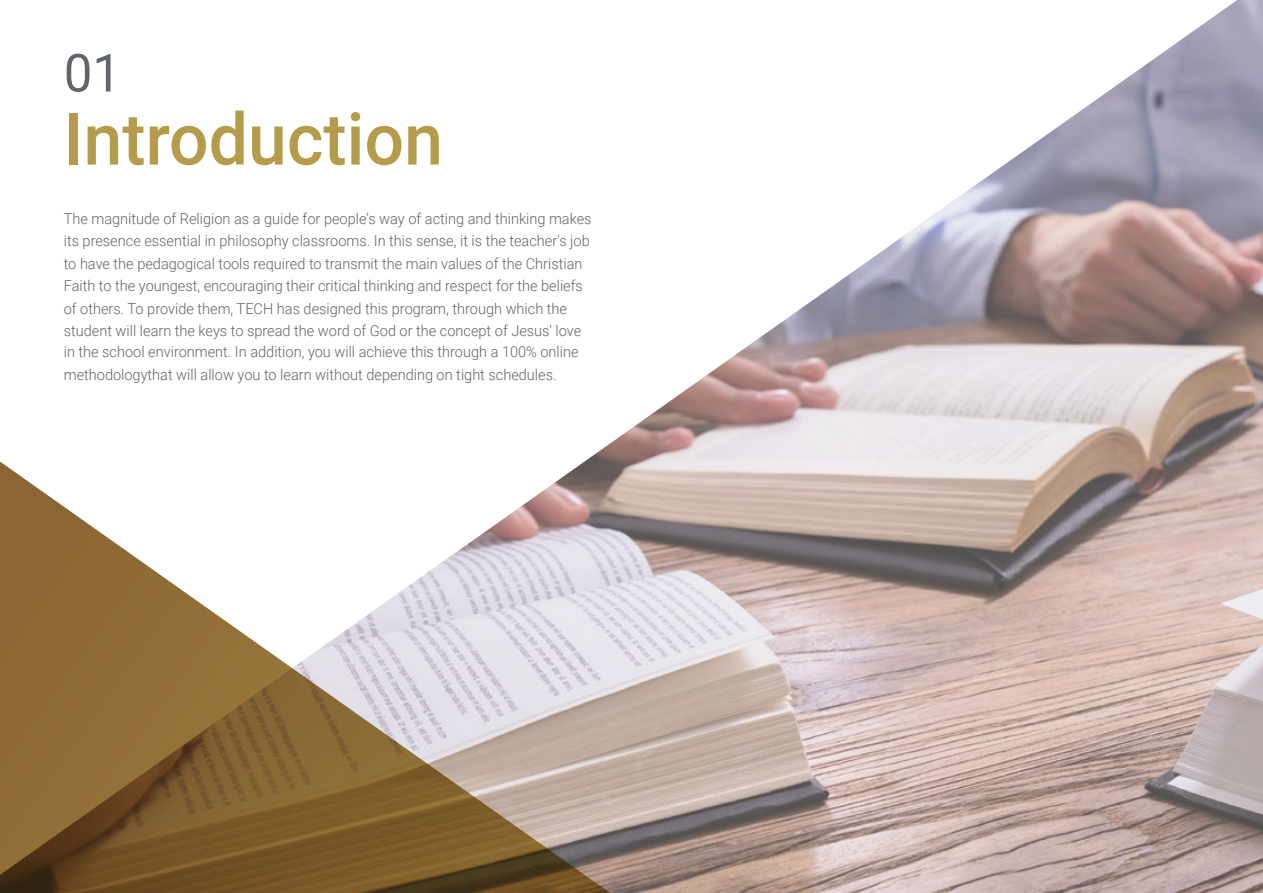
<style>
.page{position:relative;width:1263px;height:893px;background:#fff}
.page>*{position:absolute;margin:0;border:0;box-sizing:border-box;transform-origin:0 0}
.t1{font:500 72px "Roboto";color:#b49c4b}
.t2{font:52.5px "Roboto";color:#61646a}
.t3{font:300 15px/22.5px "Roboto";color:#61646a}
</style>
<div class="page">
<img style="left:606px;top:0;width:657px;height:893px">
<svg style="left:0;top:446px;width:640px;height:447px"></svg>
<h2 class="t2" style="left:64px;top:36px;width:59px">01</h2>
<h1 class="t1" style="left:64px;top:89px;width:381px">Introduction</h1>
<p class="t3" style="left:64px;top:207px;width:529px">The magnitude of Religion as a guide for people's way of acting and thinking makes its presence essential in philosophy classrooms. In this sense, it is the teacher's job to have the pedagogical tools required to transmit the main values of the Christian Faith to the youngest, encouraging their critical thinking and respect for the beliefs of others. To provide them, TECH has designed this program, through which the student will learn the keys to spread the word of God or the concept of Jesus' love</p>
<p class="t3" style="left:64px;top:340px;width:516px">in the school environment. In addition, you will achieve this through a 100% online methodologythat will allow you to learn without depending on tight schedules.</p>
</div>
